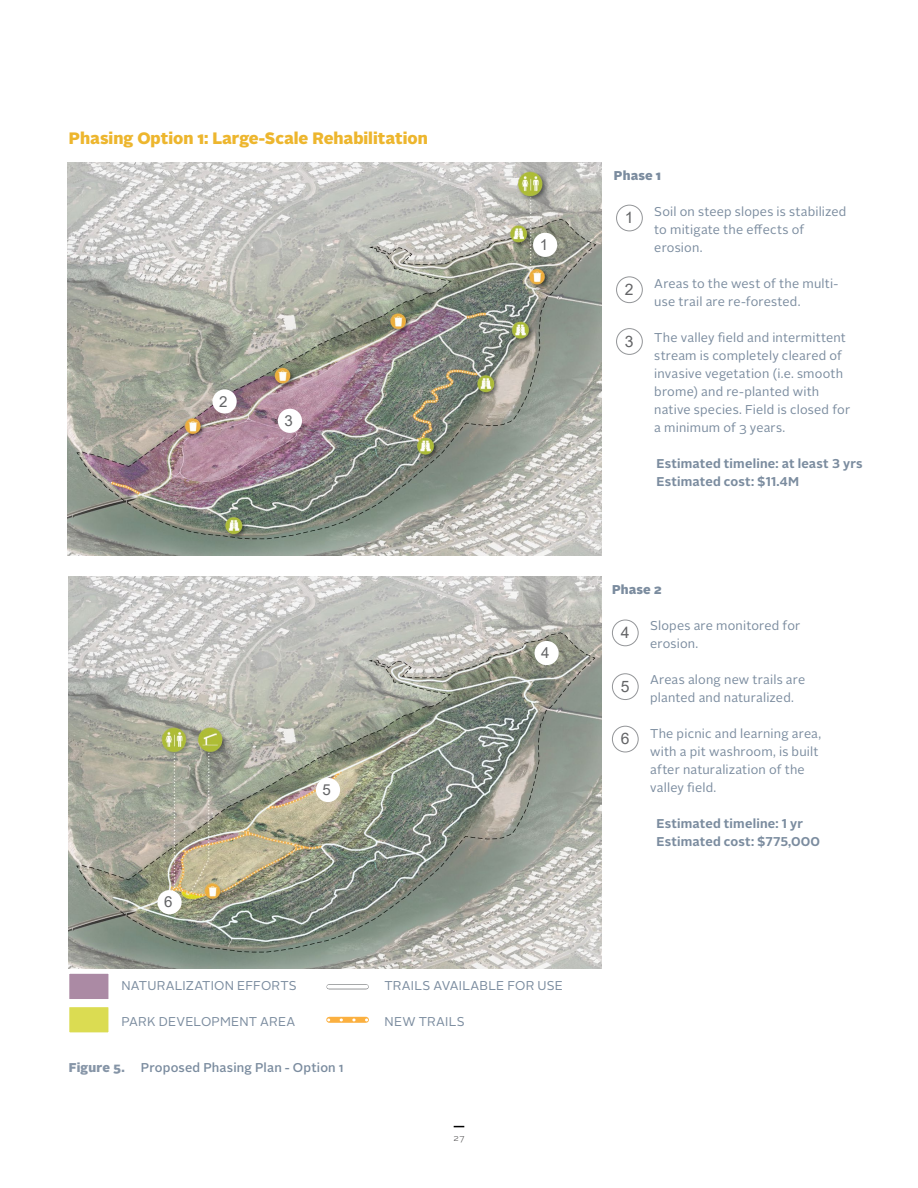
<style>
.page{position:relative;width:918px;height:1188px;background:#fff}
.page>*{position:absolute;margin:0;border:0;box-sizing:border-box;transform-origin:0 0}
.t1{font:900 16.5px "Alright Sans";color:#edb62e}
.t2{font:15.75px "Arial";color:#636466}
.t3{font:15.15px "Arial";color:#636466}
.t4{font:12.75px/18px "Alright Sans";letter-spacing:.015em;color:#7b8c9f}
.t5{font:700 12.75px/18px "Alright Sans";letter-spacing:.015em;color:#7b8c9f}
.t6{font:500 12.75px "Alright Sans";letter-spacing:.015em;color:#7b8c9f}
.t7{font:900 12.75px "Alright Sans";letter-spacing:.015em;color:#7b8c9f}
.t8{font:300 9px "Alright Sans";color:#414042}
.s1{font-weight:900;color:#8695a7}
</style>
<div class="page">
<img style="left:68px;top:162px;width:533px;height:393px">
<img style="left:69px;top:576px;width:532px;height:392px">
<div style="left:68px;top:973px;width:41px;height:27px;background:#ab8aa4"></div>
<div style="left:68px;top:972px;width:42px;height:29px;border:2px solid #fff"></div>
<div style="left:68px;top:1006px;width:41px;height:27px;background:#dbdc52"></div>
<div style="left:68px;top:1005px;width:42px;height:29px;border:2px solid #fff"></div>
<div style="left:329px;top:1017px;width:37px;height:6px;background:#fbb040"></div>
<svg style="left:329px;top:1018px;width:25px;height:3px"></svg>
<div style="left:329px;top:984px;width:37px;height:5px;background:#a6a8a9"></div>
<svg style="left:329px;top:985px;width:37px;height:4px"></svg>
<div style="left:533px;top:233px;width:24px;height:24px;background:#fff;border-radius:50%"></div>
<div style="left:616px;top:205px;width:27px;height:26px;border:1px solid #939598;border-radius:50%"></div>
<div style="left:616px;top:276px;width:27px;height:27px;border:1px solid #939598;border-radius:50%"></div>
<div style="left:616px;top:328px;width:27px;height:27px;border:1px solid #939598;border-radius:50%"></div>
<div style="left:612px;top:620px;width:27px;height:26px;border:1px solid #939598;border-radius:50%"></div>
<div style="left:612px;top:673px;width:27px;height:27px;border:1px solid #939598;border-radius:50%"></div>
<div style="left:612px;top:726px;width:27px;height:26px;border:1px solid #939598;border-radius:50%"></div>
<div style="left:213px;top:389px;width:24px;height:25px;background:#fff;border-radius:50%"></div>
<div style="left:278px;top:409px;width:24px;height:24px;background:#fff;border-radius:50%"></div>
<div style="left:535px;top:641px;width:24px;height:24px;background:#fff;border-radius:50%"></div>
<div style="left:316px;top:778px;width:24px;height:24px;background:#fff;border-radius:50%"></div>
<div style="left:157px;top:890px;width:25px;height:24px;background:#fff;border-radius:50%"></div>
<p class="t1" style="left:69px;top:126px;width:360px">Phasing Option 1: Large-Scale Rehabilitation</p>
<p class="t3" style="left:219px;top:391px;width:10px">2</p>
<p class="t3" style="left:284px;top:410px;width:10px">3</p>
<p class="t3" style="left:164px;top:892px;width:10px">6</p>
<p class="t3" style="left:323px;top:779px;width:10px">5</p>
<p class="t3" style="left:540px;top:234px;width:10px">1</p>
<p class="t3" style="left:541px;top:643px;width:10px">4</p>
<p class="t4" style="left:122px;top:977px;width:177px">NATURALIZATION EFFORTS</p>
<p class="t4" style="left:122px;top:1013px;width:175px">PARK DEVELOPMENT AREA</p>
<p class="t6" style="left:69px;top:1058px;width:276px"><span class="s1">Figure 5.</span> Proposed Phasing Plan - Option 1</p>
<p class="t4" style="left:384px;top:977px;width:180px">TRAILS AVAILABLE FOR USE</p>
<p class="t4" style="left:384px;top:1013px;width:82px">NEW TRAILS</p>
<p class="t8" style="left:453px;top:1132px;width:13px">27</p>
<p class="t7" style="left:614px;top:166px;width:49px">Phase 1</p>
<p class="t2" style="left:625px;top:207px;width:10px">1</p>
<p class="t2" style="left:625px;top:279px;width:10px">2</p>
<p class="t2" style="left:625px;top:330px;width:10px">3</p>
<p class="t4" style="left:654px;top:203px;width:194px">Soil on steep slopes is stabilized to mitigate the effects of erosion.</p>
<p class="t4" style="left:654px;top:275px;width:186px">Areas to the west of the multi&shy;use trail are re-forested.</p>
<p class="t4" style="left:654px;top:329px;width:197px">The valley field and intermittent stream is completely cleared of invasive vegetation (i.e. smooth brome) and re-planted with native species. Field is closed for a minimum of 3 years.</p>
<p class="t5" style="left:656px;top:455px;width:208px">Estimated timeline: at least 3 yrs<br>Estimated cost: $11.4M</p>
<p class="t7" style="left:612px;top:580px;width:51px">Phase 2</p>
<p class="t2" style="left:621px;top:622px;width:10px">4</p>
<p class="t2" style="left:621px;top:676px;width:10px">5</p>
<p class="t2" style="left:621px;top:728px;width:10px">6</p>
<p class="t4" style="left:650px;top:617px;width:152px">Slopes are monitored for erosion.</p>
<p class="t4" style="left:650px;top:671px;width:157px">Areas along new trails are planted and naturalized.</p>
<p class="t4" style="left:650px;top:725px;width:173px">The picnic and learning area, with a pit washroom, is built after naturalization of the valley field.</p>
<p class="t5" style="left:656px;top:815px;width:165px">Estimated timeline: 1 yr<br>Estimated cost: $775,000</p>
</div>
